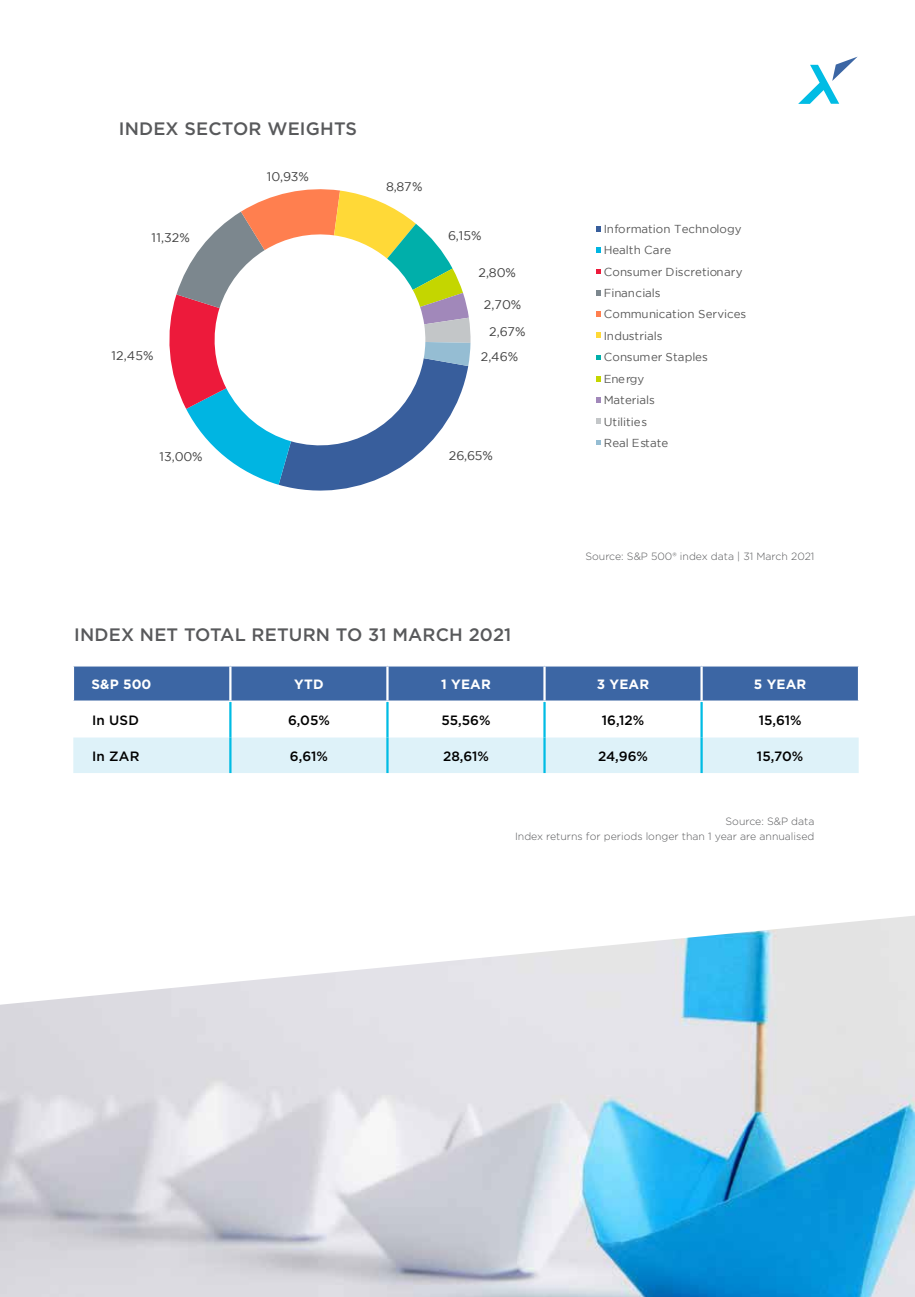
<style>
.page{position:relative;width:915px;height:1297px;background:#fff}
.page>*{position:absolute;margin:0;border:0;box-sizing:border-box;transform-origin:0 0}
.t1{font:500 18px "Gotham";letter-spacing:.01em;color:#58595b}
.t2{font:500 13.5px "Gotham";color:#000}
.t3{font:700 13.5px "Gotham";letter-spacing:.01em;color:#fff}
.t4{font:12.45px/24.5px "Gotham";letter-spacing:.02em;color:#404040}
.t5{font:11.55px/21.5px "Gotham";letter-spacing:.005em;color:#595959}
.t6{font:300 10.5px/15px "Gotham";color:#58595b;text-align:right}
</style>
<div class="page">
<img style="left:0;top:916px;width:914px;height:381px">
<svg style="left:798px;top:57px;width:59px;height:47px"></svg>
<div style="left:74px;top:666px;width:783px;height:34px;background:#3c66a4"></div>
<div style="left:73px;top:737px;width:785px;height:36px;background:#def2f9"></div>
<hr style="left:229px;top:666px;width:2px;height:34px;background:#fff">
<hr style="left:386px;top:666px;width:2px;height:34px;background:#fff">
<hr style="left:543px;top:666px;width:2px;height:34px;background:#fff">
<hr style="left:700px;top:666px;width:2px;height:34px;background:#fff">
<hr style="left:229px;top:702px;width:2px;height:35px;background:#00bce4">
<hr style="left:386px;top:702px;width:2px;height:35px;background:#00bce4">
<hr style="left:543px;top:702px;width:2px;height:35px;background:#00bce4">
<hr style="left:700px;top:702px;width:2px;height:35px;background:#00bce4">
<hr style="left:229px;top:737px;width:2px;height:36px;background:#00bce4">
<hr style="left:386px;top:737px;width:2px;height:36px;background:#00bce4">
<hr style="left:543px;top:737px;width:2px;height:36px;background:#00bce4">
<hr style="left:700px;top:737px;width:2px;height:36px;background:#00bce4">
<svg style="left:169px;top:189px;width:301px;height:302px"></svg>
<svg style="left:596px;top:226px;width:5px;height:5px"></svg>
<svg style="left:596px;top:247px;width:5px;height:6px"></svg>
<svg style="left:596px;top:269px;width:5px;height:5px"></svg>
<svg style="left:596px;top:290px;width:5px;height:6px"></svg>
<svg style="left:596px;top:311px;width:5px;height:6px"></svg>
<svg style="left:596px;top:333px;width:5px;height:5px"></svg>
<svg style="left:596px;top:355px;width:5px;height:4px"></svg>
<svg style="left:596px;top:376px;width:5px;height:6px"></svg>
<svg style="left:596px;top:397px;width:5px;height:6px"></svg>
<svg style="left:596px;top:418px;width:5px;height:6px"></svg>
<svg style="left:596px;top:440px;width:5px;height:5px"></svg>
<h1 class="t1" style="left:119px;top:116px;width:240px">INDEX SECTOR WEIGHTS</h1>
<p class="t4" style="left:151px;top:226px;width:40px">11,32%</p>
<p class="t4" style="left:111px;top:343px;width:44px">12,45%</p>
<p class="t4" style="left:267px;top:164px;width:44px">10,93%</p>
<p class="t4" style="left:386px;top:175px;width:38px">8,87%</p>
<p class="t4" style="left:448px;top:223px;width:35px">6,15%</p>
<p class="t4" style="left:478px;top:260px;width:39px">2,80%</p>
<p class="t4" style="left:483px;top:292px;width:39px">2,70%</p>
<p class="t4" style="left:480px;top:319px;width:46px;text-indent:8px">2,67%<br>2,46%</p>
<p class="t4" style="left:159px;top:445px;width:45px">13,00%</p>
<p class="t4" style="left:448px;top:443px;width:46px">26,65%</p>
<p class="t5" style="left:603px;top:218px;width:144px">Information Technology<br>Health Care<br>Consumer Discretionary<br>Financials<br>Communication Services<br>Industrials<br>Consumer Staples<br>Energy<br>Materials<br>Utilities<br>Real Estate</p>
<p class="t6" style="left:585px;top:549px;width:230px">Source: S&amp;P 500® index data | 31 March 2021</p>
<h1 class="t1" style="left:74px;top:622px;width:438px">INDEX NET TOTAL RETURN TO 31 MARCH 2021</h1>
<p class="t3" style="left:91px;top:675px;width:62px">S&amp;P 500</p>
<p class="t3" style="left:294px;top:675px;width:31px">YTD</p>
<p class="t3" style="left:441px;top:675px;width:51px">1 YEAR</p>
<p class="t3" style="left:596px;top:675px;width:54px">3 YEAR</p>
<p class="t3" style="left:753px;top:675px;width:54px">5 YEAR</p>
<p class="t2" style="left:92px;top:711px;width:48px">In USD</p>
<p class="t2" style="left:288px;top:711px;width:43px">6,05%</p>
<p class="t2" style="left:441px;top:711px;width:51px">55,56%</p>
<p class="t2" style="left:601px;top:711px;width:44px">16,12%</p>
<p class="t2" style="left:758px;top:711px;width:44px">15,61%</p>
<p class="t2" style="left:92px;top:747px;width:49px">In ZAR</p>
<p class="t2" style="left:290px;top:747px;width:39px">6,61%</p>
<p class="t2" style="left:443px;top:747px;width:47px">28,61%</p>
<p class="t2" style="left:598px;top:747px;width:52px">24,96%</p>
<p class="t2" style="left:756px;top:747px;width:48px">15,70%</p>
<p class="t6" style="left:515px;top:814px;width:301px">Source: S&amp;P data<br>Index returns for periods longer than 1 year are annualised</p>
</div>
